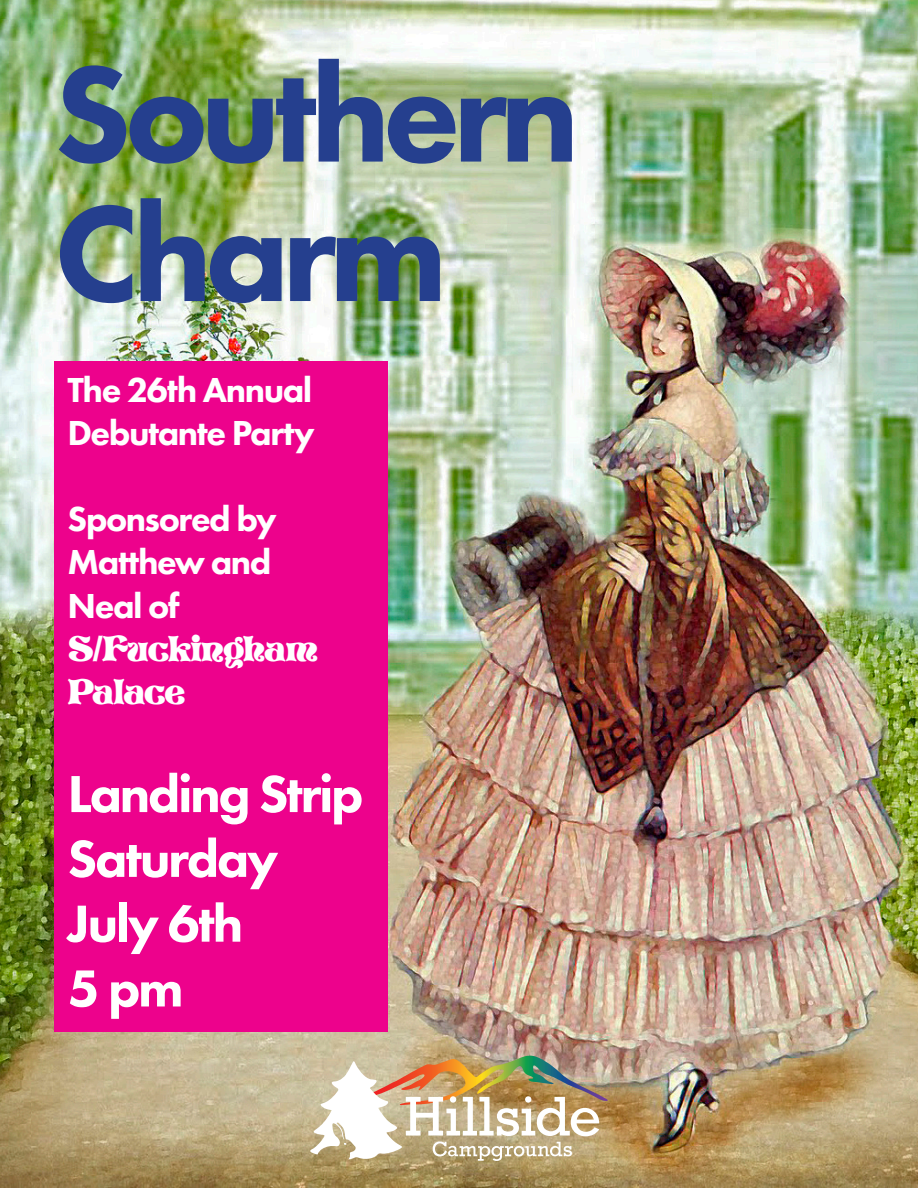
<style>
.page{position:relative;width:918px;height:1188px;background:#fff}
.page>*{position:absolute;margin:0;border:0;box-sizing:border-box;transform-origin:0 0}
.t1{font:800 141px/139.5px "Futura PT";letter-spacing:-.05em;color:#253f8e}
.t2{font:800 54px/64.8px "Futura PT";letter-spacing:-.04em;color:#fff}
.t3{font:800 36px/43.2px "Futura PT";letter-spacing:-.04em;color:#fff}
.t4{font:36px/43.2px "Vostrey";letter-spacing:-.045em;color:#fff}
</style>
<div class="page">
<img style="left:0;top:0;width:918px;height:1188px">
<img style="left:310px;top:1056px;width:289px;height:105px">
<div style="left:54px;top:361px;width:334px;height:670px;background:#ed028c"></div>
<h1 class="t1" style="left:54px;top:43px;width:527px">Southern<br>Charm</h1>
<p class="t3" style="left:68px;top:368px;width:249px">The 26th Annual<br>Debutante Party</p>
<p class="t3" style="left:68px;top:497px;width:211px">Sponsored by<br>Matthew and<br>Neal of</p>
<p class="t4" style="left:68px;top:627px;width:252px">S/Fuckingham<br>Palace</p>
<h2 class="t2" style="left:68px;top:761px;width:297px">Landing Strip<br>Saturday<br>July 6th<br>5 pm</h2>
</div>
